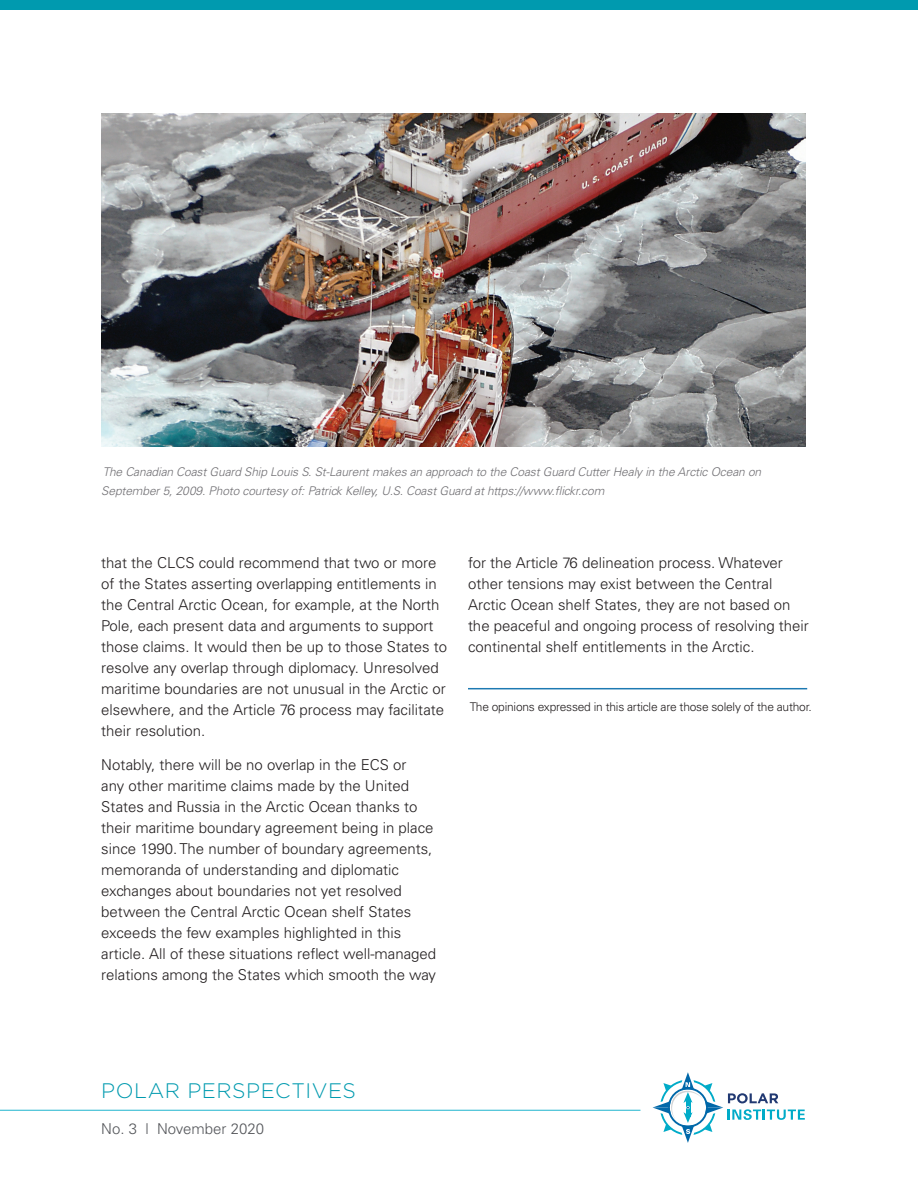
<style>
.page{position:relative;width:918px;height:1188px;background:#fff}
.page>*{position:absolute;margin:0;border:0;box-sizing:border-box;transform-origin:0 0}
.t1{font:300 21px "Gotham";letter-spacing:.025em;color:#009aaf}
.t2{font:300 15px/21px "Univers LT Std";color:#231f20}
.t3{font:300 15px "Univers LT Std";color:#54565a}
.t4{font:italic 300 12px/19.5px "Univers LT Std";letter-spacing:-.01em;color:#717074}
.t5{font:300 12px "Univers LT Std";letter-spacing:-.02em;color:#231f20}
</style>
<div class="page">
<svg style="left:653px;top:1072px;width:152px;height:71px"></svg>
<hr style="left:0;top:1110px;width:640px;height:1px;background:#00abc8">
<div style="left:0;top:0;width:918px;height:10px;background:#009aaf"></div>
<img style="left:101px;top:113px;width:705px;height:333px">
<hr style="left:468px;top:688px;width:339px;height:1px;background:#0068a9">
<p class="t4" style="left:101px;top:462px;width:662px">The Canadian Coast Guard Ship Louis S. St-Laurent makes an approach to the Coast Guard Cutter Healy in the Arctic Ocean on<br>September 5, 2009. Photo courtesy of: Patrick Kelley, U.S. Coast Guard at https://www.flickr.com</p>
<p class="t2" style="left:101px;top:552px;width:347px">that the CLCS could recommend that two or more of the States asserting overlapping entitlements in the Central Arctic Ocean, for example, at the North Pole, each present data and arguments to support those claims. It would then be up to those States to resolve any overlap through diplomacy. Unresolved maritime boundaries are not unusual in the Arctic or elsewhere, and the Article 76 process may facilitate their resolution.</p>
<p class="t2" style="left:101px;top:754px;width:337px">Notably, there will be no overlap in the ECS or<br>any other maritime claims made by the United States and Russia in the Arctic Ocean thanks to their maritime boundary agreement being in place since 1990. The number of boundary agreements, memoranda of understanding and diplomatic exchanges about boundaries not yet resolved between the Central Arctic Ocean shelf States exceeds the few examples highlighted in this article. All of these situations reflect well-managed relations among the States which smooth the way</p>
<p class="t2" style="left:468px;top:552px;width:342px">for the Article 76 delineation process. Whatever other tensions may exist between the Central Arctic Ocean shelf States, they are not based on the peaceful and ongoing process of resolving their continental shelf entitlements in the Arctic.</p>
<p class="t5" style="left:470px;top:699px;width:344px">The opinions expressed in this article are those solely of the author.</p>
<h1 class="t1" style="left:101px;top:1077px;width:256px">POLAR PERSPECTIVES</h1>
<p class="t3" style="left:101px;top:1120px;width:164px">No. 3 l November 2020</p>
</div>
